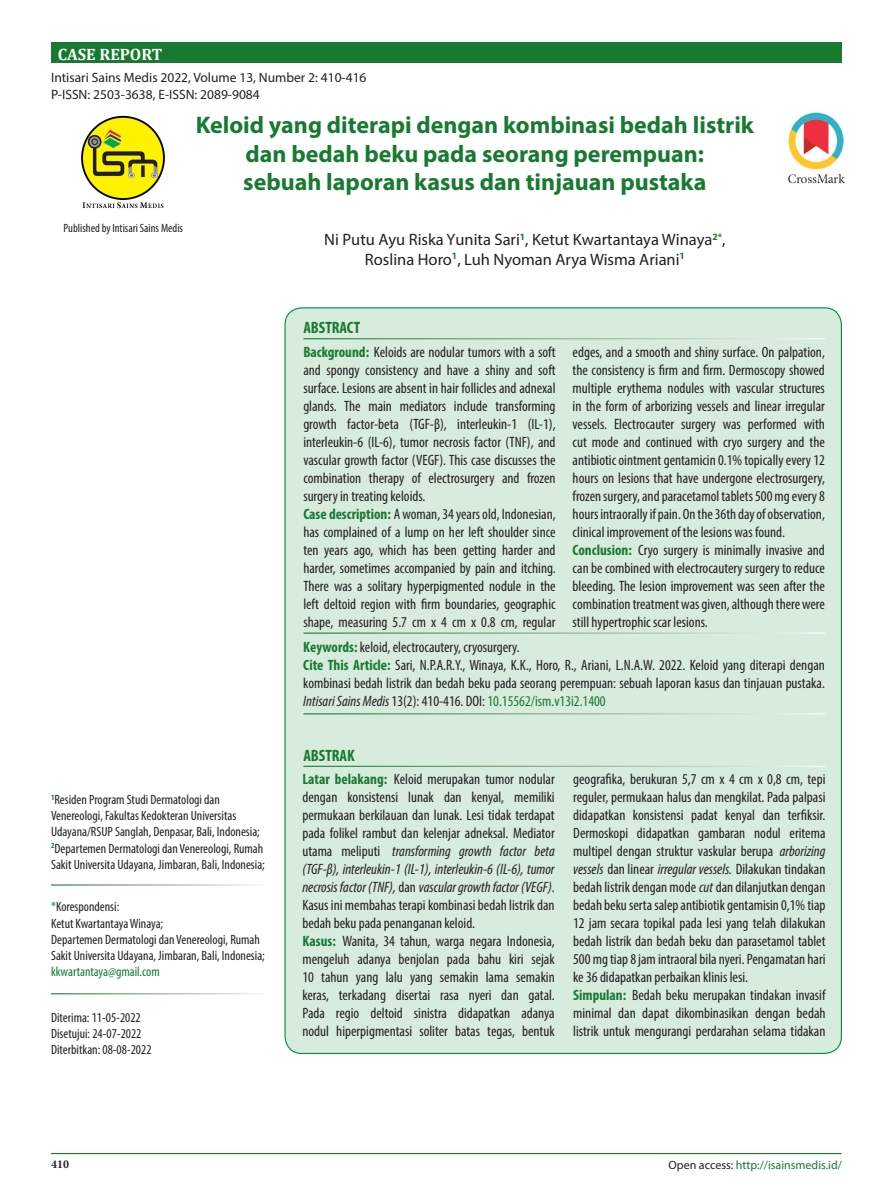
<style>
.page{position:relative;width:893px;height:1191px;background:#fff}
.page>*{position:absolute;margin:0;border:0;box-sizing:border-box;transform-origin:0 0}
.t1{font:700 24px/28.8px "Myriad Pro";color:#187a30;text-align:center}
.t2{font:16.5px/19.8px "Myriad Pro";color:#231f20;text-align:center}
.Default{font:700 condensed 16.5px "Myriad Pro";color:#187a30}
.t3{font:700 16.5px "Cambria";color:#fff}
.t4{font:condensed 15px/18px "Myriad Pro";color:#231f20;text-align:justify}
.t5{font:condensed 13.5px/16.2px "Myriad Pro";color:#231f20}
.t6{font:13.5px "Myriad Pro";color:#231f20}
.t7{font:condensed 13.5px "Myriad Pro";color:#187a30}
.judul{font:12px "Myriad Pro";color:#187a30}
.judul-2{font:condensed 12px "Myriad Pro";color:#231f20}
.judul-3{font:700 12px "Minion Pro";color:#231f20}
.s1{font-weight:700;color:#187a30}
.s2{font-style:italic}
.s3{color:#187a30}
.s4{color:#231f20}
</style>
<div class="page">
<div style="left:51px;top:43px;width:790px;height:20px;background:#187a30"></div>
<div style="left:285px;top:308px;width:556px;height:745px;background:#d8ecdd;border-radius:17px"></div>
<img style="left:788px;top:112px;width:57px;height:72px">
<hr style="left:303px;top:338px;width:522px;height:1px;background:#fff">
<hr style="left:303px;top:765px;width:522px;height:2px;background:#fff">
<hr style="left:303px;top:632px;width:522px;height:1px;background:#fff">
<hr style="left:303px;top:713px;width:522px;height:1px;background:#fff">
<img style="left:81px;top:115px;width:84px;height:94px">
<hr style="left:51px;top:1153px;width:790px;height:1px;background:#187a30">
<p class="t3" style="left:58px;top:43px;width:106px">CASE REPORT</p>
<p class="t6" style="left:51px;top:70px;width:317px">Intisari Sains Medis 2022, Volume 13, Number 2: 410-416</p>
<p class="t6" style="left:51px;top:86px;width:210px">P-ISSN: 2503-3638, E-ISSN: 2089-9084</p>
<p class="judul-2" style="left:64px;top:221px;width:121px">Published by Intisari Sains Medis</p>
<p class="t1" style="left:196px;top:110px;width:560px">Keloid yang diterapi dengan kombinasi bedah listrik dan bedah beku pada seorang perempuan:</p>
<p class="t1" style="left:243px;top:167px;width:465px">sebuah laporan kasus dan tinjauan pustaka</p>
<p class="t2" style="left:324px;top:229px;width:403px">Ni Putu Ayu Riska Yunita Sari<sup>1</sup>, Ketut Kwartantaya Winaya<sup>2*</sup>,<br>Roslina Horo<sup>1</sup>, Luh Nyoman Arya Wisma Ariani<sup>1</sup></p>
<p class="Default" style="left:303px;top:317px;width:58px">ABSTRACT</p>
<p class="t4" style="left:303px;top:342px;width:254px"><span class="s1">Background:</span> Keloids are nodular tumors with a soft and spongy consistency and have a shiny and soft surface. Lesions are absent in hair follicles and adnexal glands. The main mediators include transforming growth factor-beta (TGF-β), interleukin-1 (IL-1), interleukin-6 (IL-6), tumor necrosis factor (TNF), and vascular growth factor (VEGF). This case discusses the combination therapy of electrosurgery and frozen surgery in treating keloids.</p>
<p class="t4" style="left:303px;top:504px;width:254px"><span class="s1">Case description:</span> A woman, 34 years old, Indonesian, has complained of a lump on her left shoulder since ten years ago, which has been getting harder and harder, sometimes accompanied by pain and itching.<br>There was a solitary hyperpigmented nodule in the left deltoid region with firm boundaries, geographic shape, measuring 5.7 cm x 4 cm x 0.8 cm, regular</p>
<p class="t4" style="left:573px;top:342px;width:254px">edges, and a smooth and shiny surface. On palpation, the consistency is firm and firm. Dermoscopy showed multiple erythema nodules with vascular structures in the form of arborizing vessels and linear irregular vessels. Electrocauter surgery was performed with cut mode and continued with cryo surgery and the antibiotic ointment gentamicin 0.1% topically every 12 hours on lesions that have undergone electrosurgery, frozen surgery, and paracetamol tablets 500 mg every 8 hours intraorally if pain. On the 36th day of observation, clinical improvement of the lesions was found.</p>
<p class="t4" style="left:573px;top:540px;width:254px"><span class="s1">Conclusion:</span> Cryo surgery is minimally invasive and can be combined with electrocautery surgery to reduce bleeding. The lesion improvement was seen after the combination treatment was given, although there were still hypertrophic scar lesions.</p>
<p class="t4" style="left:303px;top:638px;width:218px"><span class="s1">Keywords:</span> keloid, electrocautery, cryosurgery.</p>
<p class="t4" style="left:303px;top:656px;width:523px"><span class="s1">Cite This Article:</span> Sari, N.P.A.R.Y., Winaya, K.K., Horo, R., Ariani, L.N.A.W. 2022. Keloid yang diterapi dengan kombinasi bedah listrik dan bedah beku pada seorang perempuan: sebuah laporan kasus dan tinjauan pustaka.<br><span class="s2">Intisari Sains Medis</span> 13(2): 410-416. DOI: <span class="s3">10.15562/ism.v13i2.1400</span></p>
<p class="Default" style="left:303px;top:745px;width:53px">ABSTRAK</p>
<p class="t5" style="left:51px;top:791px;width:210px"><sup>1</sup>Residen Program Studi Dermatologi dan<br>Venereologi, Fakultas Kedokteran Universitas<br>Udayana/RSUP Sanglah, Denpasar, Bali, Indonesia;</p>
<p class="t5" style="left:51px;top:840px;width:215px"><sup>2</sup>Departemen Dermatologi dan Venereologi, Rumah<br>Sakit Universita Udayana, Jimbaran, Bali, Indonesia;</p>
<p class="t5" style="left:51px;top:898px;width:70px"><span class="s3">*</span>Korespondensi:</p>
<p class="t5" style="left:51px;top:914px;width:114px">Ketut Kwartantaya Winaya;</p>
<p class="t5" style="left:51px;top:931px;width:215px">Departemen Dermatologi dan Venereologi, Rumah<br>Sakit Universita Udayana, Jimbaran, Bali, Indonesia;</p>
<p class="t7" style="left:51px;top:963px;width:110px">kkwartantaya@gmail.com</p>
<p class="t5" style="left:51px;top:1009px;width:91px">Diterima: 11-05-2022</p>
<p class="t5" style="left:51px;top:1025px;width:92px">Disetujui: 24-07-2022</p>
<p class="t5" style="left:51px;top:1041px;width:102px">Diterbitkan: 08-08-2022</p>
<p class="t4" style="left:302px;top:770px;width:254px"><span class="s1">Latar belakang:</span> Keloid merupakan tumor nodular dengan konsistensi lunak dan kenyal, memiliki permukaan berkilauan dan lunak. Lesi tidak terdapat pada folikel rambut dan kelenjar adneksal. Mediator utama meliputi <span class="s2">transforming growth factor beta (TGF-β), interleukin-1 (IL-1), interleukin-6 (IL-6), tumor necrosis factor (TNF),</span> dan <span class="s2">vascular growth factor (VEGF)</span>.<br>Kasus ini membahas terapi kombinasi bedah listrik dan bedah beku pada penanganan keloid.</p>
<p class="t4" style="left:302px;top:932px;width:254px"><span class="s1">Kasus:</span> Wanita, 34 tahun, warga negara Indonesia, mengeluh adanya benjolan pada bahu kiri sejak 10 tahun yang lalu yang semakin lama semakin keras, terkadang disertai rasa nyeri dan gatal.<br>Pada regio deltoid sinistra didapatkan adanya nodul hiperpigmentasi soliter batas tegas, bentuk</p>
<p class="t4" style="left:573px;top:770px;width:254px">geografika, berukuran 5,7 cm x 4 cm x 0,8 cm, tepi reguler, permukaan halus dan mengkilat. Pada palpasi didapatkan konsistensi padat kenyal dan terfiksir.<br>Dermoskopi didapatkan gambaran nodul eritema multipel dengan struktur vaskular berupa <span class="s2">arborizing vessels</span> dan linear <span class="s2">irregular vessels.</span> Dilakukan tindakan bedah listrik dengan mode <span class="s2">cut</span> dan dilanjutkan dengan bedah beku serta salep antibiotik gentamisin 0,1% tiap 12 jam secara topikal pada lesi yang telah dilakukan bedah listrik dan bedah beku dan parasetamol tablet 500 mg tiap 8 jam intraoral bila nyeri. Pengamatan hari ke 36 didapatkan perbaikan klinis lesi.</p>
<p class="t4" style="left:573px;top:986px;width:254px"><span class="s1">Simpulan:</span> Bedah beku merupakan tindakan invasif minimal dan dapat dikombinasikan dengan bedah listrik untuk mengurangi perdarahan selama tidakan</p>
<p class="judul-3" style="left:51px;top:1156px;width:19px">410</p>
<p class="judul" style="left:669px;top:1157px;width:175px"><span class="s4">Open access:</span> http://isainsmedis.id/</p>
</div>
